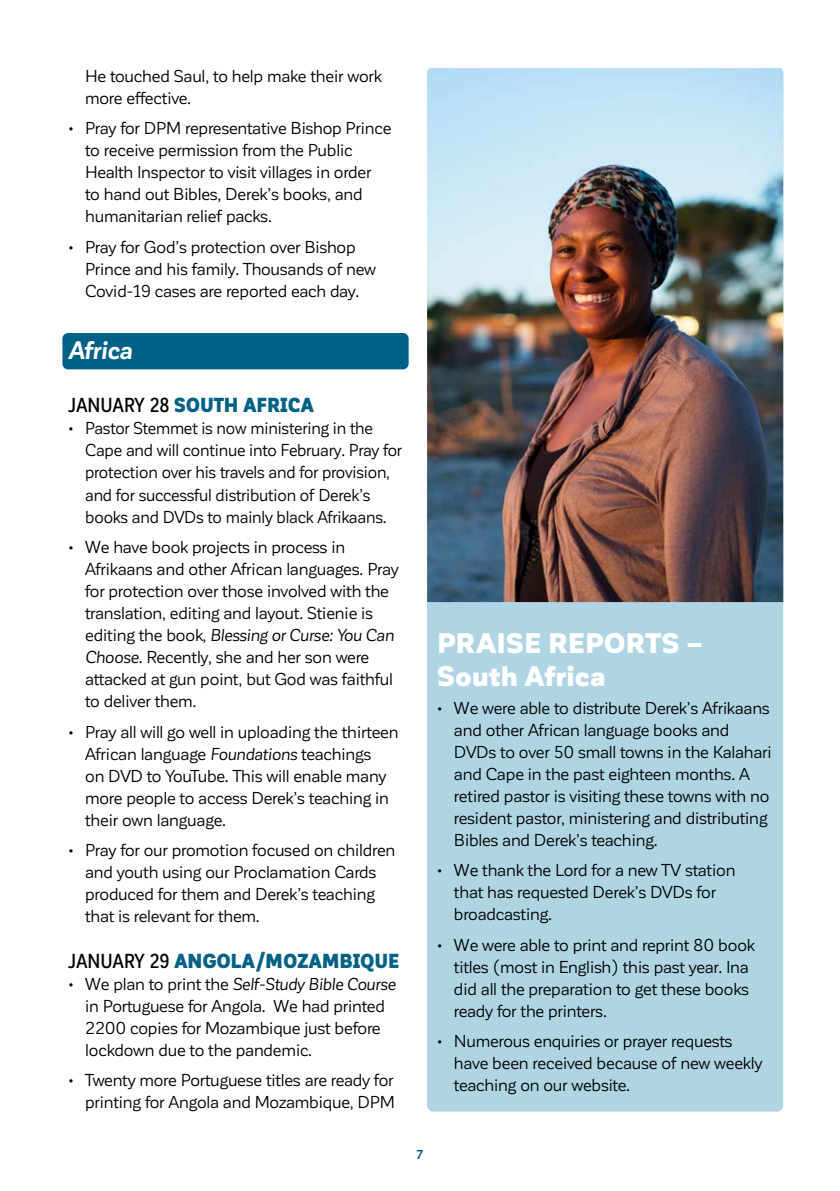
<style>
.page{position:relative;width:840px;height:1191px;background:#fff}
.page>*{position:absolute;margin:0;border:0;box-sizing:border-box;transform-origin:0 0}
.t1{font:900 27.8px/32.6px "Corporative Sans";color:#fff}
.t2{font:italic 700 25px "Corporative Sans";letter-spacing:-.015em;color:#fff}
.t3{font:900 20px "Corporative Sans Alt Cnd";letter-spacing:-.01em;color:#006186}
.t4{font:17px/22px "Corporative Sans";letter-spacing:-.01em;color:#000}
.t5{font:700 12.8px "Corporative Sans";color:#006186}
.s1{font-weight:500;color:#000}
.s2{font-style:italic}
</style>
<div class="page">
<div style="left:427px;top:68px;width:355px;height:1043px;background:#afd5e5;border-radius:6px"></div>
<div style="left:62px;top:333px;width:346px;height:36px;background:#006186;border-radius:6px"></div>
<img style="left:427px;top:68px;width:355px;height:534px">
<p class="t4" style="left:85px;top:65px;width:298px">He touched Saul, to help make their work more effective.</p>
<p class="t4" style="left:85px;top:118px;width:307px;text-indent:-17px">• Pray for DPM representative Bishop Prince to receive permission from the Public Health Inspector to visit villages in order<br>to hand out Bibles, Derek’s books, and humanitarian relief packs.</p>
<p class="t4" style="left:85px;top:236px;width:292px;text-indent:-17px">• Pray for God’s protection over Bishop<br>Prince and his family. Thousands of new<br>Covid-19 cases are reported each day.</p>
<h2 class="t2" style="left:68px;top:336px;width:66px">Africa</h2>
<p class="t3" style="left:68px;top:394px;width:247px"><span class="s1">JANUARY 28</span> SOUTH AFRICA</p>
<p class="t4" style="left:85px;top:418px;width:318px;text-indent:-17px">• Pastor Stemmet is now ministering in the Cape and will continue into February. Pray for protection over his travels and for provision, and for successful distribution of Derek’s books and DVDs to mainly black Afrikaans.</p>
<p class="t4" style="left:85px;top:536px;width:315px;text-indent:-17px">• We have book projects in process in Afrikaans and other African languages. Pray for protection over those involved with the translation, editing and layout. Stienie is editing the book, <span class="s2">Blessing or Curse: You Can Choose</span>. Recently, she and her son were attacked at gun point, but God was faithful to deliver them.</p>
<p class="t4" style="left:85px;top:721px;width:315px;text-indent:-17px">• Pray all will go well in uploading the thirteen African language <span class="s2">Foundations</span> teachings<br>on DVD to YouTube. This will enable many more people to access Derek’s teaching in their own language.</p>
<p class="t4" style="left:85px;top:839px;width:311px;text-indent:-17px">• Pray for our promotion focused on children and youth using our Proclamation Cards produced for them and Derek’s teaching that is relevant for them.</p>
<p class="t3" style="left:68px;top:949px;width:332px"><span class="s1">JANUARY 29</span> ANGOLA/MOZAMBIQUE</p>
<p class="t4" style="left:85px;top:973px;width:312px;text-indent:-17px">• We plan to print the <span class="s2">Self-Study Bible Course </span>in Portuguese for Angola. We had printed 2200 copies for Mozambique just before lockdown due to the pandemic.</p>
<p class="t4" style="left:68px;top:1069px;width:328px;text-align:right">• Twenty more Portuguese titles are ready for printing for Angola and Mozambique, DPM</p>
<h1 class="t1" style="left:436px;top:628px;width:267px">PRAISE REPORTS –<br>South Africa</h1>
<p class="t4" style="left:453px;top:697px;width:319px;text-indent:-17px">• We were able to distribute Derek’s Afrikaans and other African language books and DVDs to over 50 small towns in the Kalahari and Cape in the past eighteen months. A retired pastor is visiting these towns with no resident pastor, ministering and distributing Bibles and Derek’s teaching.</p>
<p class="t4" style="left:453px;top:859px;width:283px;text-indent:-17px">• We thank the Lord for a new TV station that has requested Derek’s DVDs for broadcasting.</p>
<p class="t4" style="left:453px;top:934px;width:302px;text-indent:-17px">• We were able to print and reprint 80 book titles (most in English) this past year. Ina did all the preparation to get these books ready for the printers.</p>
<p class="t4" style="left:453px;top:1030px;width:310px;text-indent:-17px">• Numerous enquiries or prayer requests have been received because of new weekly teaching on our website.</p>
<p class="t5" style="left:417px;top:1147px;width:7px">7</p>
</div>
